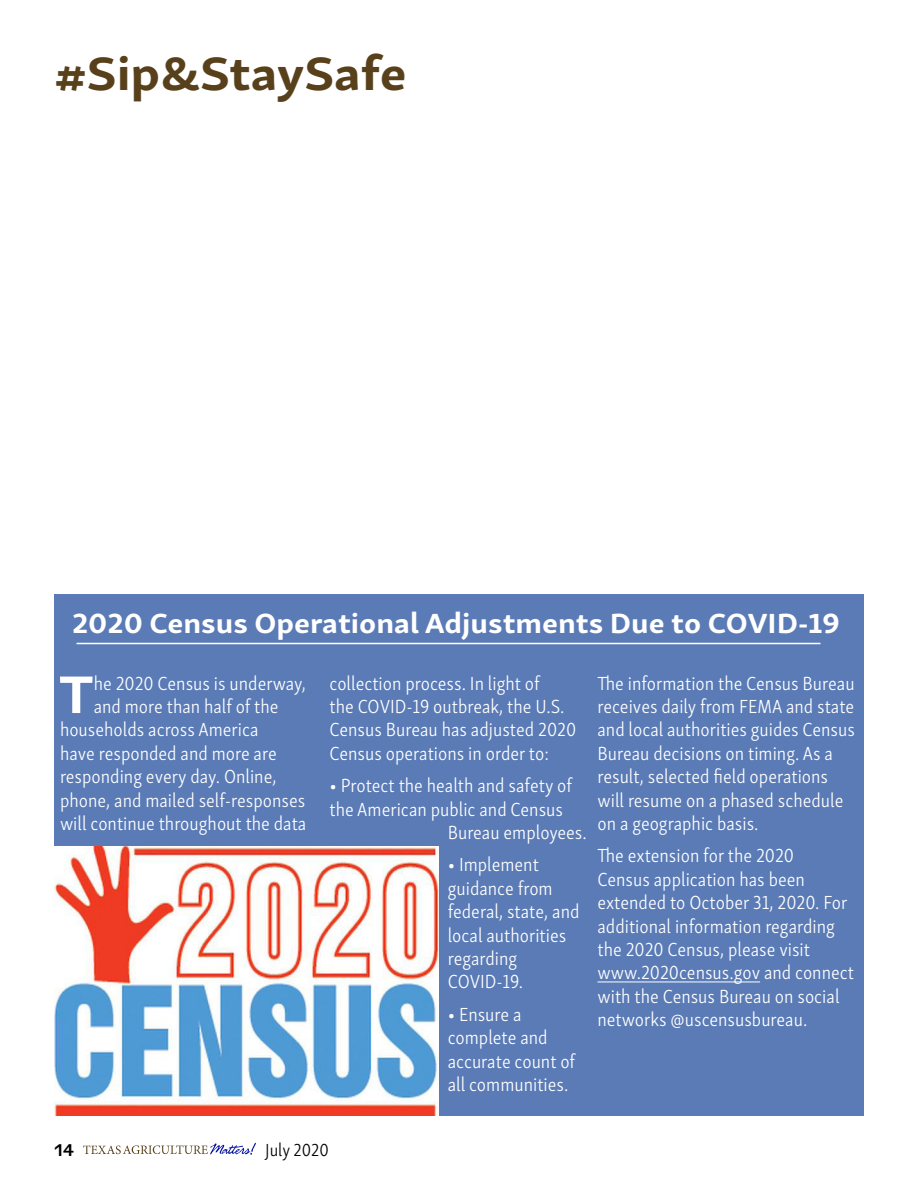
<style>
.page{position:relative;width:918px;height:1188px;background:#fff}
.page>*{position:absolute;margin:0;border:0;box-sizing:border-box;transform-origin:0 0}
.t1{font:700 54.45px "Skolar Sans Latn Ex";color:#fff}
.t2{font:700 48px "Skolar Sans Latn Ex";color:#58401b}
.t3{font:700 28.5px "Skolar Sans Latn Ex";color:#fff}
.t4{font:300 19.5px/23.4px "Skolar Sans Latn Cn";color:#fff}
.t5{font:300 18px "Skolar Sans Latn Cn";color:#000}
.t6{font:600 18px "Basic Gothic Pro";color:#000}
</style>
<div class="page">
<div style="left:54px;top:594px;width:810px;height:522px;background:#5a7bb6"></div>
<hr style="left:597px;top:982px;width:163px;height:1px;background:#fff">
<img style="left:54px;top:846px;width:385px;height:270px">
<hr style="left:76px;top:643px;width:744px;height:1px;background:#fff">
<svg style="left:83px;top:1142px;width:173px;height:13px"></svg>
<p class="t2" style="left:54px;top:34px;width:354px">#Sip&amp;StaySafe</p>
<p class="t3" style="left:72px;top:600px;width:770px">2020 Census Operational Adjustments Due to COVID-19</p>
<p class="t1" style="left:59px;top:649px;width:36px">T</p>
<p class="t4" style="left:94px;top:670px;width:214px">he 2020 Census is underway,</p>
<p class="t4" style="left:330px;top:670px;width:248px">collection process. In light of<br>the COVID-19 outbreak, the U.S.<br>Census Bureau has adjusted 2020<br>Census operations in order to:</p>
<p class="t4" style="left:330px;top:773px;width:244px">• Protect the health and safety of</p>
<p class="t4" style="left:330px;top:796px;width:235px">the American public and Census</p>
<p class="t4" style="left:448px;top:819px;width:141px">Bureau employees.</p>
<p class="t4" style="left:448px;top:852px;width:133px">• Implement guidance from federal, state, and local authorities regarding<br>COVID-19.</p>
<p class="t4" style="left:448px;top:1001px;width:129px">• Ensure a complete and accurate count of all communities.</p>
<p class="t4" style="left:597px;top:670px;width:259px">The information the Census Bureau receives daily from FEMA and state and local authorities guides Census<br>Bureau decisions on timing. As a result, selected field operations will resume on a phased schedule on a geographic basis.</p>
<p class="t4" style="left:597px;top:843px;width:258px">The extension for the 2020<br>Census application has been extended to October 31, 2020. For additional information regarding the 2020 Census, please visit www.2020census.gov and connect with the Census Bureau on social networks @uscensusbureau.</p>
<p class="t4" style="left:94px;top:693px;width:186px">and more than half of the</p>
<p class="t4" style="left:60px;top:717px;width:200px">households across America</p>
<p class="t4" style="left:60px;top:740px;width:218px">have responded and more are</p>
<p class="t4" style="left:60px;top:764px;width:218px">responding every day. Online,</p>
<p class="t4" style="left:60px;top:787px;width:247px">phone, and mailed self-responses</p>
<p class="t4" style="left:60px;top:810px;width:248px">will continue throughout the data</p>
<p class="t6" style="left:54px;top:1140px;width:22px">14</p>
<p class="t5" style="left:265px;top:1137px;width:65px">July 2020</p>
</div>
